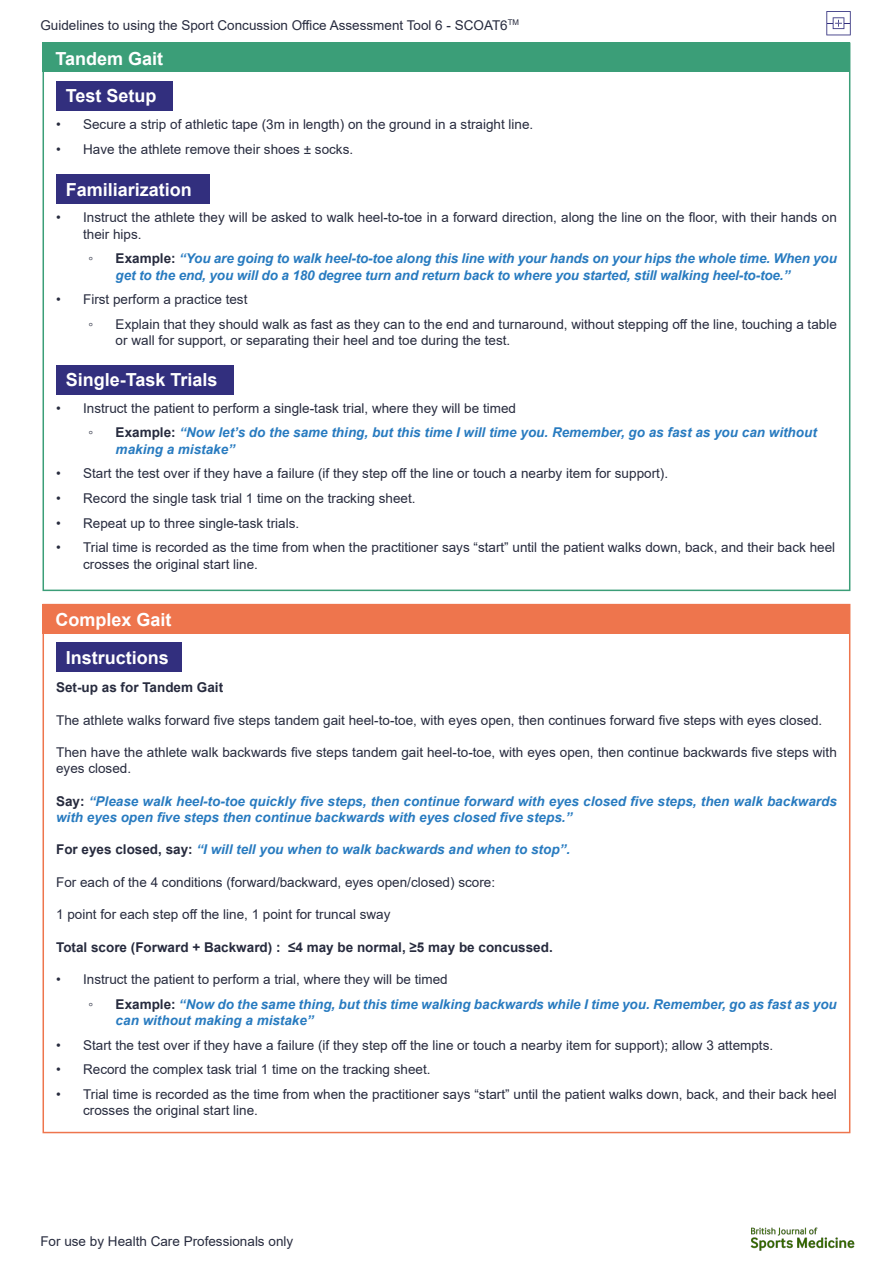
<style>
.page{position:relative;width:893px;height:1263px;background:#fff}
.page>*{position:absolute;margin:0;border:0;box-sizing:border-box;transform-origin:0 0}
.Paragraph_bold{font:700 18px "Arial";color:#fff}
.t1{font:13.5px/16.2px "Arial";color:#272b3e}
.t2{font:italic 700 13.5px/16.2px "Arial";color:#287bc0}
.Paragraph_bold-2{font:700 13.5px "Arial";color:#272b3e}
.s1{font-style:normal;color:#272b3e}
</style>
<div class="page">
<svg style="left:826px;top:11px;width:25px;height:24px"></svg>
<img style="left:750px;top:1227px;width:105px;height:24px">
<div style="left:43px;top:43px;width:807px;height:29px;background:#3b9e78"></div>
<div style="left:43px;top:604px;width:807px;height:30px;background:#ee754d"></div>
<div style="left:56px;top:81px;width:116px;height:30px;background:#322f7e"></div>
<div style="left:56px;top:642px;width:125px;height:30px;background:#322f7e"></div>
<div style="left:56px;top:174px;width:153px;height:30px;background:#322f7e"></div>
<div style="left:56px;top:365px;width:178px;height:29px;background:#322f7e"></div>
<p class="t1" style="left:40px;top:17px;width:480px">Guidelines to using the Sport Concussion Office Assessment Tool 6 - SCOAT6<sup>TM</sup></p>
<p class="Paragraph_bold" style="left:55px;top:46px;width:109px">Tandem Gait</p>
<p class="Paragraph_bold" style="left:66px;top:83px;width:92px">Test Setup</p>
<p class="t1" style="left:56px;top:116px;width:479px">• Secure a strip of athletic tape (3m in length) on the ground in a straight line.</p>
<p class="t1" style="left:56px;top:141px;width:299px">• Have the athlete remove their shoes ± socks.</p>
<p class="Paragraph_bold" style="left:66px;top:177px;width:128px">Familiarization</p>
<p class="t1" style="left:83px;top:210px;width:755px;text-indent:-27px">• Instruct the athlete they will be asked to walk heel-to-toe in a forward direction, along the line on the floor, with their hands on their hips.</p>
<p class="t1" style="left:89px;top:250px;width:6px">◦</p>
<p class="t2" style="left:116px;top:251px;width:723px"><span class="s1">Example:</span> “You are going to walk heel-to-toe along this line with your hands on your hips the whole time. When you get to the end, you will do a 180 degree turn and return back to where you started, still walking heel-to-toe.”</p>
<p class="t1" style="left:56px;top:291px;width:193px">• First perform a practice test</p>
<p class="t1" style="left:89px;top:316px;width:6px">◦</p>
<p class="t1" style="left:116px;top:316px;width:723px">Explain that they should walk as fast as they can to the end and turnaround, without stepping off the line, touching a table or wall for support, or separating their heel and toe during the test.</p>
<p class="Paragraph_bold" style="left:66px;top:367px;width:153px">Single-Task Trials</p>
<p class="t1" style="left:56px;top:400px;width:461px">• Instruct the patient to perform a single-task trial, where they will be timed</p>
<p class="t1" style="left:89px;top:424px;width:6px">◦</p>
<p class="t2" style="left:116px;top:425px;width:703px"><span class="s1">Example:</span> “Now let’s do the same thing, but this time I will time you. Remember, go as fast as you can without making a mistake”</p>
<p class="t1" style="left:56px;top:465px;width:613px">• Start the test over if they have a failure (if they step off the line or touch a nearby item for support).</p>
<p class="t1" style="left:56px;top:490px;width:361px">• Record the single task trial 1 time on the tracking sheet.</p>
<p class="t1" style="left:56px;top:515px;width:245px">• Repeat up to three single-task trials.</p>
<p class="t1" style="left:83px;top:539px;width:754px;text-indent:-27px">• Trial time is recorded as the time from when the practitioner says “start” until the patient walks down, back, and their back heel crosses the original start line.</p>
<p class="Paragraph_bold" style="left:55px;top:607px;width:118px">Complex Gait</p>
<p class="Paragraph_bold" style="left:66px;top:644px;width:105px">Instructions</p>
<p class="Paragraph_bold-2" style="left:56px;top:678px;width:169px">Set-up as for Tandem Gait</p>
<p class="t1" style="left:56px;top:712px;width:768px">The athlete walks forward five steps tandem gait heel-to-toe, with eyes open, then continues forward five steps with eyes closed.</p>
<p class="t1" style="left:56px;top:744px;width:782px">Then have the athlete walk backwards five steps tandem gait heel-to-toe, with eyes open, then continue backwards five steps with eyes closed.</p>
<p class="t2" style="left:56px;top:793px;width:782px"><span class="s1">Say:</span> “Please walk heel-to-toe quickly five steps, then continue forward with eyes closed five steps, then walk backwards with eyes open five steps then continue backwards with eyes closed five steps.”</p>
<p class="t2" style="left:56px;top:842px;width:515px"><span class="s1">For eyes closed, say:</span> “I will tell you when to walk backwards and when to stop”.</p>
<p class="t1" style="left:56px;top:874px;width:440px">For each of the 4 conditions (forward/backward, eyes open/closed) score:</p>
<p class="t1" style="left:56px;top:906px;width:336px">1 point for each step off the line, 1 point for truncal sway</p>
<p class="Paragraph_bold-2" style="left:56px;top:937px;width:498px">Total score (Forward + Backward) : ≤4 may be normal, ≥5 may be concussed.</p>
<p class="t1" style="left:56px;top:971px;width:393px">• Instruct the patient to perform a trial, where they will be timed</p>
<p class="t1" style="left:89px;top:996px;width:6px">◦</p>
<p class="t2" style="left:116px;top:996px;width:723px"><span class="s1">Example:</span> “Now do the same thing, but this time walking backwards while I time you. Remember, go as fast as you can without making a mistake”</p>
<p class="t1" style="left:56px;top:1037px;width:719px">• Start the test over if they have a failure (if they step off the line or touch a nearby item for support); allow 3 attempts.</p>
<p class="t1" style="left:56px;top:1061px;width:376px">• Record the complex task trial 1 time on the tracking sheet.</p>
<p class="t1" style="left:83px;top:1086px;width:755px;text-indent:-27px">• Trial time is recorded as the time from when the practitioner says “start” until the patient walks down, back, and their back heel crosses the original start line.</p>
<p class="t1" style="left:40px;top:1233px;width:254px">For use by Health Care Professionals only</p>
</div>
